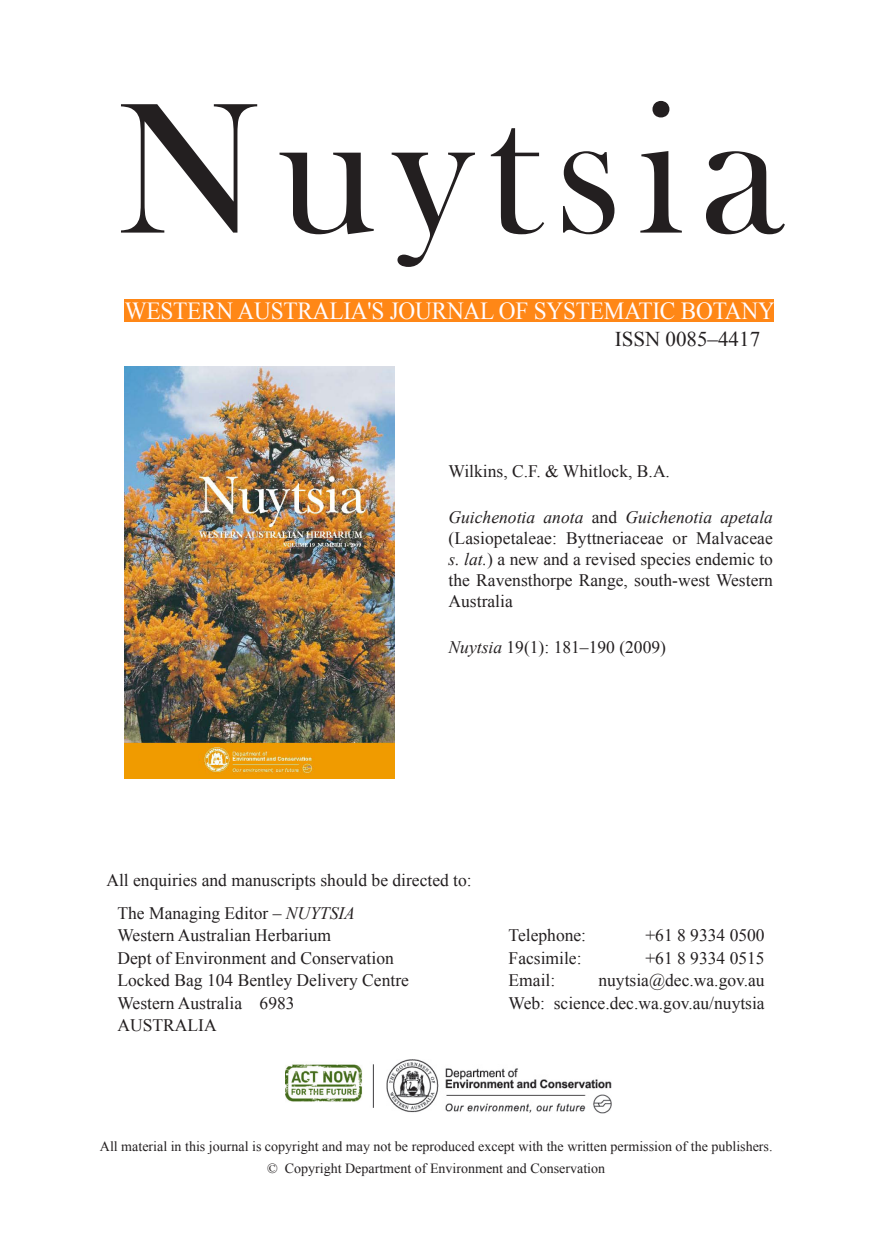
<style>
.page{position:relative;width:874px;height:1241px;background:#fff}
.page>*{position:absolute;margin:0;border:0;box-sizing:border-box;transform-origin:0 0}
.nReferences{font:192.5px "Bask Old Face";letter-spacing:.08em;color:#231f20}
.nReferences-2{font:24.5px "Times New Roman";letter-spacing:-.01em;color:#fffcff;scale:.95 1}
.nReferences-3{font:21px "Times New Roman";color:#231f20}
.nReferences-4{font:17.5px "Times New Roman";color:#231f20}
.nBody{font:17.5px/21px "Times New Roman";color:#231f20;text-align:justify}
.nReferences-5{font:14px "Times New Roman";color:#231f20}
.s1{font-style:italic}
</style>
<div class="page">
<div style="left:125px;top:299px;width:648px;height:23px;background:#ff8716"></div>
<img style="left:124px;top:367px;width:270px;height:411px">
<img style="left:386px;top:1059px;width:225px;height:54px">
<img style="left:285px;top:1064px;width:88px;height:44px">
<p class="nReferences" style="left:116px;top:63px;width:667px">Nuytsia</p>
<p class="nReferences-2" style="left:125px;top:294px;width:685px">WESTERN AUSTRALIA'S JOURNAL OF SYSTEMATIC BOTANY</p>
<p class="nReferences-3" style="left:614px;top:325px;width:147px">ISSN 0085–4417</p>
<p class="nBody" style="left:448px;top:460px;width:223px">Wilkins, C.F. &amp; Whitlock, B.A.</p>
<p class="nBody" style="left:448px;top:506px;width:326px"><span class="s1">Guichenotia anota</span> and <span class="s1">Guichenotia apetala </span>(Lasiopetaleae: Byttneriaceae or Malvaceae <span class="s1">s. lat.</span>) a new and a revised species endemic to the Ravensthorpe Range, south-west Western Australia</p>
<p class="nBody" style="left:448px;top:636px;width:219px"><span class="s1">Nuytsia</span> 19(1): 181–190 (2009)</p>
<p class="nReferences-4" style="left:106px;top:868px;width:367px">All enquiries and manuscripts should be directed to:</p>
<p class="nReferences-4" style="left:117px;top:901px;width:239px">The Managing Editor – <span class="s1">NUYTSIA</span></p>
<p class="nReferences-4" style="left:117px;top:923px;width:215px">Western Australian Herbarium</p>
<p class="nReferences-4" style="left:117px;top:946px;width:278px">Dept of Environment and Conservation</p>
<p class="nReferences-4" style="left:117px;top:968px;width:293px">Locked Bag 104 Bentley Delivery Centre</p>
<p class="nReferences-4" style="left:117px;top:990px;width:178px">Western Australia 6983</p>
<p class="nReferences-4" style="left:117px;top:1013px;width:101px">AUSTRALIA</p>
<p class="nReferences-4" style="left:508px;top:923px;width:79px">Telephone:</p>
<p class="nReferences-4" style="left:645px;top:923px;width:121px">+61 8 9334 0500</p>
<p class="nReferences-4" style="left:508px;top:946px;width:74px">Facsimile:</p>
<p class="nReferences-4" style="left:645px;top:946px;width:121px">+61 8 9334 0515</p>
<p class="nReferences-4" style="left:508px;top:968px;width:48px">Email:</p>
<p class="nReferences-4" style="left:598px;top:968px;width:168px">nuytsia@dec.wa.gov.au</p>
<p class="nReferences-4" style="left:508px;top:990px;width:257px">Web: science.dec.wa.gov.au/nuytsia</p>
<p class="nReferences-5" style="left:100px;top:1137px;width:673px">All material in this journal is copyright and may not be reproduced except with the written permission of the publishers.</p>
<p class="nReferences-5" style="left:267px;top:1158px;width:339px">© Copyright Department of Environment and Conservation</p>
</div>
